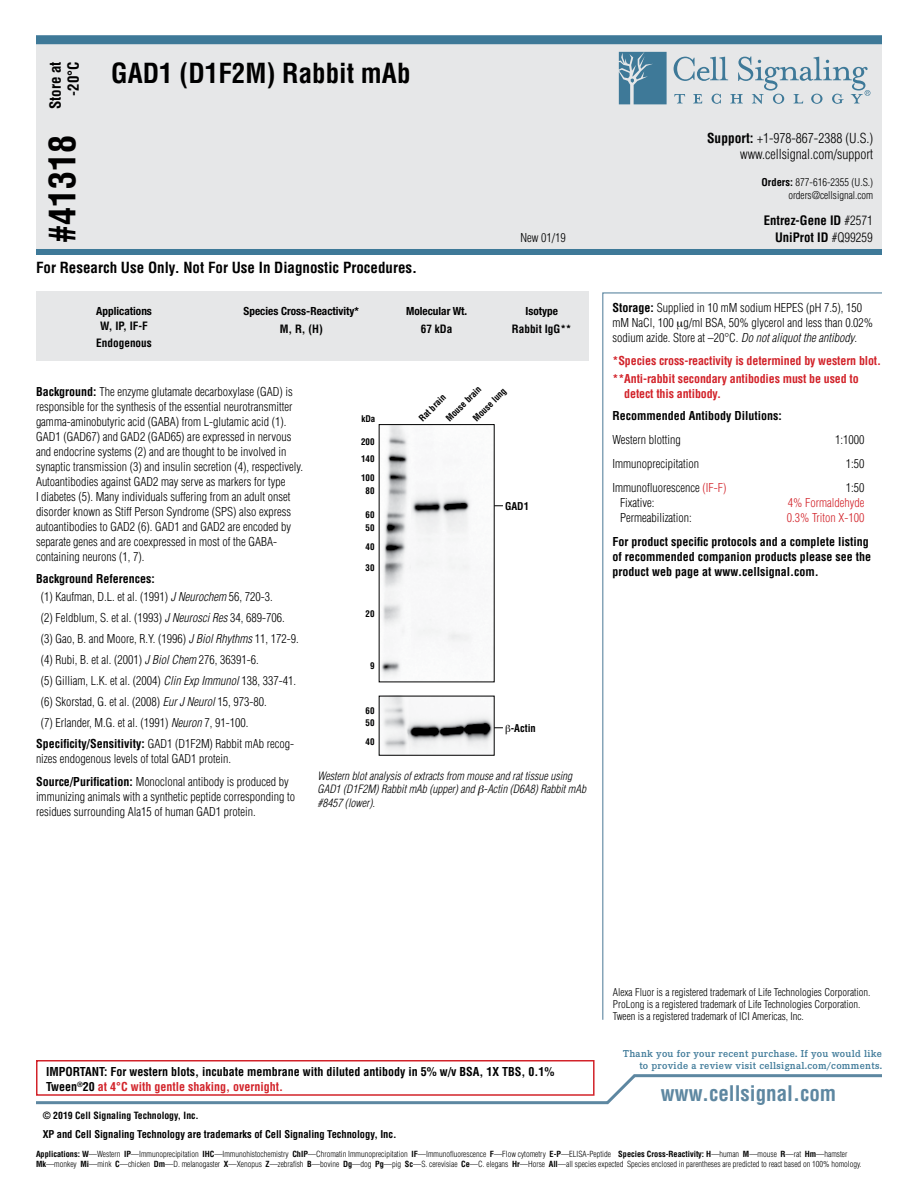
<style>
.page{position:relative;width:918px;height:1188px;background:#fff}
.page>*{position:absolute;margin:0;border:0;box-sizing:border-box;transform-origin:0 0}
.t1{font:700 condensed 36px "Helvetica";color:#000}
.t2{font:700 condensed 27px "Helvetica";color:#000}
.t3{font:700 condensed 21px "Helvetica";color:#5d87a1}
.t4{font:700 condensed 15px/18px "Helvetica";color:#000;text-align:right}
.t5{font:300 condensed 13.5px/16.2px "Helvetica";color:#000;text-align:right}
.t6{font:700 condensed 12.75px "Helvetica";color:#000}
.t7{font:300 condensed 12px/15px "Helvetica";color:#000}
.t8{font:700 condensed 12px/15px "Helvetica";color:#000}
.t9{font:700 condensed 12px/18px "Helvetica";letter-spacing:-.01em;color:#d2232a}
.t10{font:300 condensed 12px "Helvetica";color:#d2232a}
.t11{font:italic 300 condensed 11.25px/13.5px "Helvetica";color:#000}
.t12{font:700 condensed 11.25px "Helvetica Neue LTW1 G";color:#000}
.t13{font:700 condensed 11.25px "Helvetica";color:#000}
.t14{font:300 condensed 10.5px/12px "Helvetica";color:#000;text-align:right}
.t15{font:600 10.5px/12px "Corporate E Pro";letter-spacing:.025em;color:#3e7998;text-align:right}
.t16{font:700 condensed 10.5px "Helvetica";letter-spacing:-.005em;color:#000}
.t17{font:700 condensed 9.75px "Helvetica";color:#000}
.t18{font:700 condensed 9px/13px "Helvetica";color:#000}
.t19{font:300 condensed 8.25px/9.9px "Helvetica";color:#000}
.s1{font-weight:700}
.s2{font-weight:300}
.s3{font-style:italic}
.s4{color:#d2232a}
</style>
<div class="page">
<div style="left:36px;top:43px;width:846px;height:210px;background:#e6e7e8"></div>
<div style="left:36px;top:249px;width:846px;height:6px;background:#3e7998"></div>
<div style="left:36px;top:35px;width:846px;height:9px;background:#3e7998"></div>
<svg style="left:619px;top:52px;width:48px;height:52px;background:#5688a3"></svg>
<svg style="left:674px;top:56px;width:196px;height:48px"></svg>
<svg style="left:36px;top:1074px;width:846px;height:31px"></svg>
<div style="left:36px;top:291px;width:552px;height:70px;background:#e6e7e8"></div>
<div style="left:36px;top:1060px;width:559px;height:36px;border:2px solid #d2232a"></div>
<svg style="left:602px;top:292px;width:280px;height:728px"></svg>
<img style="left:381px;top:426px;width:90px;height:251px">
<img style="left:380px;top:695px;width:114px;height:59px">
<div style="left:379px;top:696px;width:116px;height:60px;border:1px solid #000"></div>
<svg style="left:677px;top:322px;width:6px;height:8px"></svg>
<svg style="left:494px;top:724px;width:9px;height:10px"></svg>
<p class="t4" style="left:46px;top:109px;width:49px;rotate:-90deg">Store at -20°C</p>
<h1 class="t1" style="left:40px;top:243px;width:109px;rotate:-90deg">#41318</h1>
<h2 class="t2" style="left:111px;top:57px;width:301px">GAD1 (D1F2M) Rabbit mAb</h2>
<p class="t4" style="left:36px;top:258px;width:383px">For Research Use Only. Not For Use In Diagnostic Procedures.</p>
<p class="t5" style="left:707px;top:130px;width:168px"><span class="s1">Support:</span> +1-978-867-2388 (U.S.) www.cellsignal.com/support</p>
<p class="t14" style="left:762px;top:176px;width:113px;line-height:12.6px"><span class="s1">Orders:</span> 877-616-2355 (U.S.) orders@cellsignal.com</p>
<p class="t6" style="left:764px;top:213px;width:111px">Entrez-Gene ID <span class="s2">#2571</span></p>
<p class="t7" style="left:520px;top:230px;width:47px">New 01/19</p>
<p class="t6" style="left:775px;top:229px;width:99px">UniProt ID <span class="s2">#Q99259</span></p>
<p class="t12" style="left:96px;top:304px;width:57px">Applications</p>
<p class="t12" style="left:244px;top:304px;width:117px">Species Cross-Reactivity*</p>
<p class="t12" style="left:406px;top:304px;width:63px">Molecular Wt.</p>
<p class="t12" style="left:526px;top:305px;width:34px">Isotype</p>
<p class="t13" style="left:100px;top:319px;width:49px">W, IP, IF-F</p>
<p class="t13" style="left:280px;top:322px;width:45px">M, R, (H)</p>
<p class="t13" style="left:421px;top:322px;width:33px">67 kDa</p>
<p class="t13" style="left:512px;top:322px;width:61px">Rabbit IgG**</p>
<p class="t13" style="left:96px;top:335px;width:57px">Endogenous</p>
<p class="t7" style="left:36px;top:384px;width:269px"><span class="s1">Background:</span> The enzyme glutamate decarboxylase (GAD) is responsible for the synthesis of the essential neurotransmitter gamma-aminobutyric acid (GABA) from L-glutamic acid (1).<br>GAD1 (GAD67) and GAD2 (GAD65) are expressed in nervous and endocrine systems (2) and are thought to be involved in synaptic transmission (3) and insulin secretion (4), respectively.<br>Autoantibodies against GAD2 may serve as markers for type<br>I diabetes (5). Many individuals suffering from an adult onset disorder known as Stiff Person Syndrome (SPS) also express autoantibodies to GAD2 (6). GAD1 and GAD2 are encoded by separate genes and are coexpressed in most of the GABA&shy;containing neurons (1, 7).</p>
<p class="t7" style="left:41px;top:570px;width:233px;line-height:18px;text-indent:-5px"><span class="s1">Background References:<br></span>(1) Kaufman, D.L. et al. (1991) <span class="s3">J Neurochem</span> 56, 720-3.</p>
<p class="t7" style="left:41px;top:610px;width:245px">(2) Feldblum, S. et al. (1993) <span class="s3">J Neurosci Res</span> 34, 689-706.</p>
<p class="t7" style="left:41px;top:631px;width:259px">(3) Gao, B. and Moore, R.Y. (1996) <span class="s3">J Biol Rhythms</span> 11, 172-9.</p>
<p class="t7" style="left:41px;top:652px;width:219px">(4) Rubi, B. et al. (2001) <span class="s3">J Biol Chem</span> 276, 36391-6.</p>
<p class="t7" style="left:41px;top:673px;width:257px">(5) Gilliam, L.K. et al. (2004) <span class="s3">Clin Exp Immunol</span> 138, 337-41.</p>
<p class="t7" style="left:41px;top:694px;width:227px">(6) Skorstad, G. et al. (2008) <span class="s3">Eur J Neurol</span> 15, 973-80.</p>
<p class="t7" style="left:41px;top:715px;width:209px">(7) Erlander, M.G. et al. (1991) <span class="s3">Neuron</span> 7, 91-100.</p>
<p class="t7" style="left:36px;top:736px;width:260px"><span class="s1">Specificity/Sensitivity:</span> GAD1 (D1F2M) Rabbit mAb recog-</p>
<p class="t7" style="left:36px;top:747px;width:254px;line-height:22.5px">nizes endogenous levels of total GAD1 protein.<br><span class="s1">Source/Purification:</span> Monoclonal antibody is produced by</p>
<p class="t7" style="left:36px;top:789px;width:261px">immunizing animals with a synthetic peptide corresponding to residues surrounding Ala15 of human GAD1 protein.</p>
<p class="t18" style="left:416px;top:415px;width:35px;rotate:-45deg">Rat brain</p>
<p class="t18" style="left:443px;top:415px;width:47px;rotate:-45deg">Mouse brain</p>
<p class="t18" style="left:470px;top:415px;width:44px;rotate:-45deg">Mouse lung</p>
<p class="t18" style="left:361px;top:412px;width:15px">kDa</p>
<p class="t18" style="left:361px;top:432px;width:15px;line-height:17.5px">200<br>140</p>
<p class="t18" style="left:361px;top:471px;width:15px;text-align:center">100<br>80</p>
<p class="t18" style="left:366px;top:508px;width:10px">60<br>50</p>
<p class="t18" style="left:366px;top:540px;width:10px">40</p>
<p class="t18" style="left:366px;top:561px;width:10px">30</p>
<p class="t18" style="left:366px;top:607px;width:10px">20</p>
<p class="t16" style="left:505px;top:499px;width:25px">GAD1</p>
<p class="t18" style="left:370px;top:660px;width:6px">9</p>
<p class="t18" style="left:366px;top:705px;width:10px;line-height:11.6px">60<br>50</p>
<p class="t18" style="left:366px;top:735px;width:10px">40</p>
<p class="t16" style="left:511px;top:721px;width:27px">-Actin</p>
<p class="t11" style="left:318px;top:769px;width:270px">Western blot analysis of extracts from mouse and rat tissue using<br>GAD1 (D1F2M) Rabbit mAb (upper) and -Actin (D6A8) Rabbit mAb #8457 (lower).</p>
<p class="t7" style="left:613px;top:300px;width:262px"><span class="s1">Storage:</span> Supplied in 10 mM sodium HEPES (pH 7.5), 150 mM NaCl, 100 g/ml BSA, 50% glycerol and less than 0.02% sodium azide. Store at –20°C. <span class="s3">Do not aliquot the antibody</span>.</p>
<p class="t9" style="left:613px;top:351px;width:270px">*Species cross-reactivity is determined by western blot. **Anti-rabbit secondary antibodies must be used to</p>
<p class="t9" style="left:624px;top:384px;width:98px">detect this antibody.</p>
<p class="t8" style="left:613px;top:408px;width:171px">Recommended Antibody Dilutions:</p>
<p class="t7" style="left:613px;top:432px;width:70px">Western blotting</p>
<p class="t7" style="left:835px;top:432px;width:31px">1:1000</p>
<p class="t7" style="left:613px;top:456px;width:88px">Immunoprecipitation</p>
<p class="t7" style="left:846px;top:456px;width:20px">1:50</p>
<p class="t7" style="left:613px;top:480px;width:115px">Immunofluorescence <span class="s4">(IF-F)</span></p>
<p class="t7" style="left:846px;top:480px;width:20px">1:50</p>
<p class="t7" style="left:620px;top:495px;width:36px">Fixative:</p>
<p class="t10" style="left:788px;top:495px;width:78px">4% Formaldehyde</p>
<p class="t7" style="left:620px;top:510px;width:73px">Permeabilization:</p>
<p class="t10" style="left:787px;top:510px;width:79px">0.3% Triton X-100</p>
<p class="t8" style="left:613px;top:534px;width:260px">For product specific protocols and a complete listing of recommended companion products please see the product web page at www.cellsignal.com.</p>
<p class="t8" style="left:46px;top:1064px;width:510px">IMPORTANT: For western blots, incubate membrane with diluted antibody in 5% w/v BSA, 1X TBS, 0.1%<br>Tween<sup>®</sup>20 <span class="s4">at 4°C with gentle shaking, overnight.</span></p>
<p class="t17" style="left:43px;top:1109px;width:158px">© 2019 Cell Signaling Technology, Inc.</p>
<p class="t16" style="left:43px;top:1128px;width:355px">XP and Cell Signaling Technology are trademarks of Cell Signaling Technology, Inc.</p>
<p class="t14" style="left:613px;top:986px;width:259px;text-align:left">Alexa Fluor is a registered trademark of Life Technologies Corporation.<br>ProLong is a registered trademark of Life Technologies Corporation.<br>Tween is a registered trademark of ICI Americas, Inc.</p>
<p class="t15" style="left:623px;top:1047px;width:260px">Thank you for your recent purchase. If you would like to provide a review visit cellsignal.com/comments.</p>
<h3 class="t3" style="left:661px;top:1080px;width:177px">www.cellsignal.com</h3>
<p class="t19" style="left:36px;top:1149px;width:827px"><span class="s1">Applications: W</span>—Western <span class="s1">IP</span>—Immunoprecipitation <span class="s1">IHC</span>—Immunohistochemistry <span class="s1">ChIP</span>—Chromatin Immunoprecipitation <span class="s1">IF</span>—Immunofluorescence <span class="s1">F</span>—Flow cytometry <span class="s1">E-P</span>—ELISA-Peptide <span class="s1">Species Cross-Reactivity: H</span>—human <span class="s1">M</span>—mouse <span class="s1">R</span>—rat <span class="s1">Hm</span>—hamster<br><span class="s1">Mk</span>—monkey <span class="s1">Mi</span>—mink <span class="s1">C</span>—chicken <span class="s1">Dm</span>—D. melanogaster <span class="s1">X</span>—Xenopus <span class="s1">Z</span>—zebrafish <span class="s1">B</span>—bovine <span class="s1">Dg</span>—dog <span class="s1">Pg</span>—pig <span class="s1">Sc</span>—S. cerevisiae <span class="s1">Ce</span>—C. elegans <span class="s1">Hr</span>—Horse <span class="s1">All</span>—all species expected Species enclosed in parentheses are predicted to react based on 100% homology.</p>
</div>
